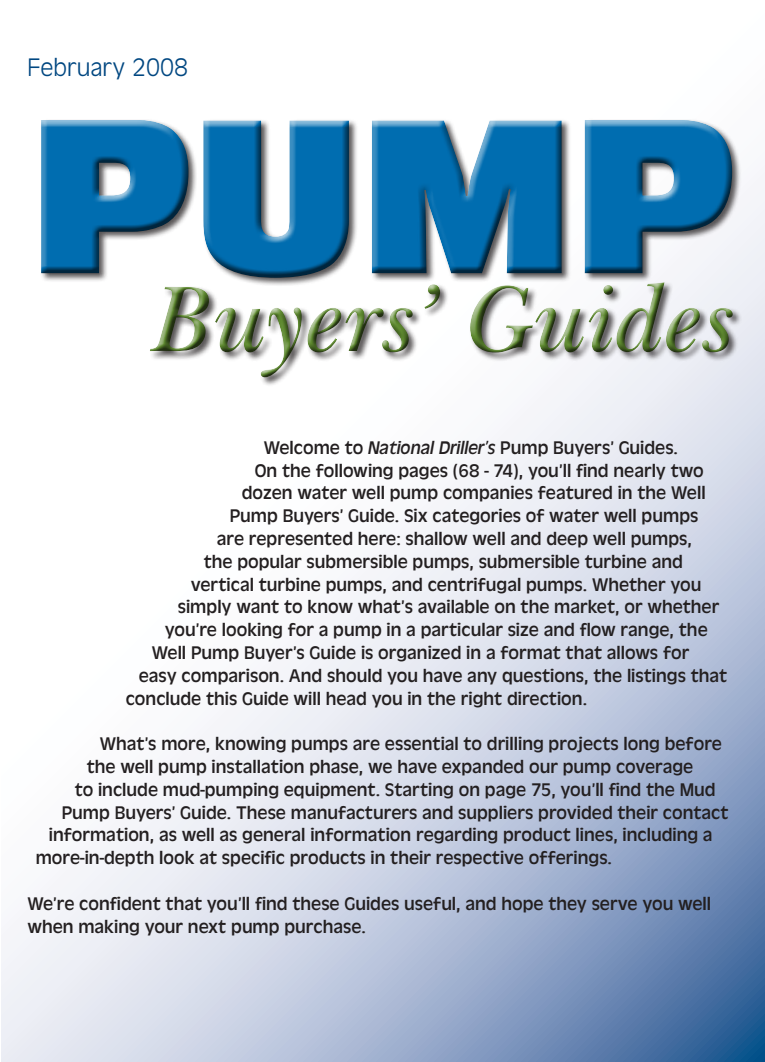
<style>
.page{position:relative;width:765px;height:1062px;background:#fff}
.page>*{position:absolute;margin:0;border:0;box-sizing:border-box;transform-origin:0 0}
.t1{font:229.1px "Antique Oli T Comp";color:#006db0}
.t2{font:italic 600 95.9px "New Baskerville IT Cby BT";color:#5e8930}
.t3{font:26.3px "Antique Oli T Ligh";color:#004781}
.t4{font:19px/22.8px "Antique Oli T";color:#231f20}
.s1{font-style:italic}
</style>
<div class="page">
<svg style="left:2px;top:538px;width:763px;height:524px"></svg>
<div style="left:40px;top:119px;width:725px;height:419px;background:#231f20;opacity:.75"></div>
<div style="left:0;top:69px;width:765px;height:404px;background:#231f20;opacity:.75"></div>
<h3 class="t3" style="left:27px;top:54px;width:162px">February 2008</h3>
<h1 class="t1" style="left:30px;top:69px;width:693px">Pump</h1>
<h2 class="t2" style="left:152px;top:260px;width:587px">Buyers’ Guides</h2>
<p class="t4" style="left:264px;top:436px;width:416px">Welcome to <span class="s1">National Driller’s</span> Pump Buyers’ Guides.</p>
<p class="t4" style="left:255px;top:458px;width:451px">On the following pages (68 - 74), you’ll find nearly two</p>
<p class="t4" style="left:242px;top:481px;width:465px">dozen water well pump companies featured in the Well</p>
<p class="t4" style="left:230px;top:504px;width:470px">Pump Buyers’ Guide. Six categories of water well pumps</p>
<p class="t4" style="left:217px;top:527px;width:477px">are represented here: shallow well and deep well pumps,</p>
<p class="t4" style="left:204px;top:550px;width:481px">the popular submersible pumps, submersible turbine and</p>
<p class="t4" style="left:191px;top:572px;width:512px">vertical turbine pumps, and centrifugal pumps. Whether you</p>
<p class="t4" style="left:178px;top:595px;width:543px">simply want to know what’s available on the market, or whether</p>
<p class="t4" style="left:165px;top:618px;width:545px">you’re looking for a pump in a particular size and flow range, the</p>
<p class="t4" style="left:152px;top:641px;width:539px">Well Pump Buyer’s Guide is organized in a format that allows for</p>
<p class="t4" style="left:139px;top:664px;width:590px">easy comparison. And should you have any questions, the listings that</p>
<p class="t4" style="left:126px;top:686px;width:463px">conclude this Guide will head you in the right direction.</p>
<p class="t4" style="left:100px;top:732px;width:624px">What’s more, knowing pumps are essential to drilling projects long before</p>
<p class="t4" style="left:87px;top:755px;width:608px">the well pump installation phase, we have expanded our pump coverage</p>
<p class="t4" style="left:75px;top:778px;width:642px">to include mud-pumping equipment. Starting on page 75, you’ll find the Mud</p>
<p class="t4" style="left:62px;top:800px;width:668px">Pump Buyers’ Guide. These manufacturers and suppliers provided their contact</p>
<p class="t4" style="left:49px;top:823px;width:665px">information, as well as general information regarding product lines, including a</p>
<p class="t4" style="left:36px;top:846px;width:578px">more-in-depth look at specific products in their respective offerings.</p>
<p class="t4" style="left:27px;top:892px;width:685px">We’re confident that you’ll find these Guides useful, and hope they serve you well when making your next pump purchase.</p>
</div>
